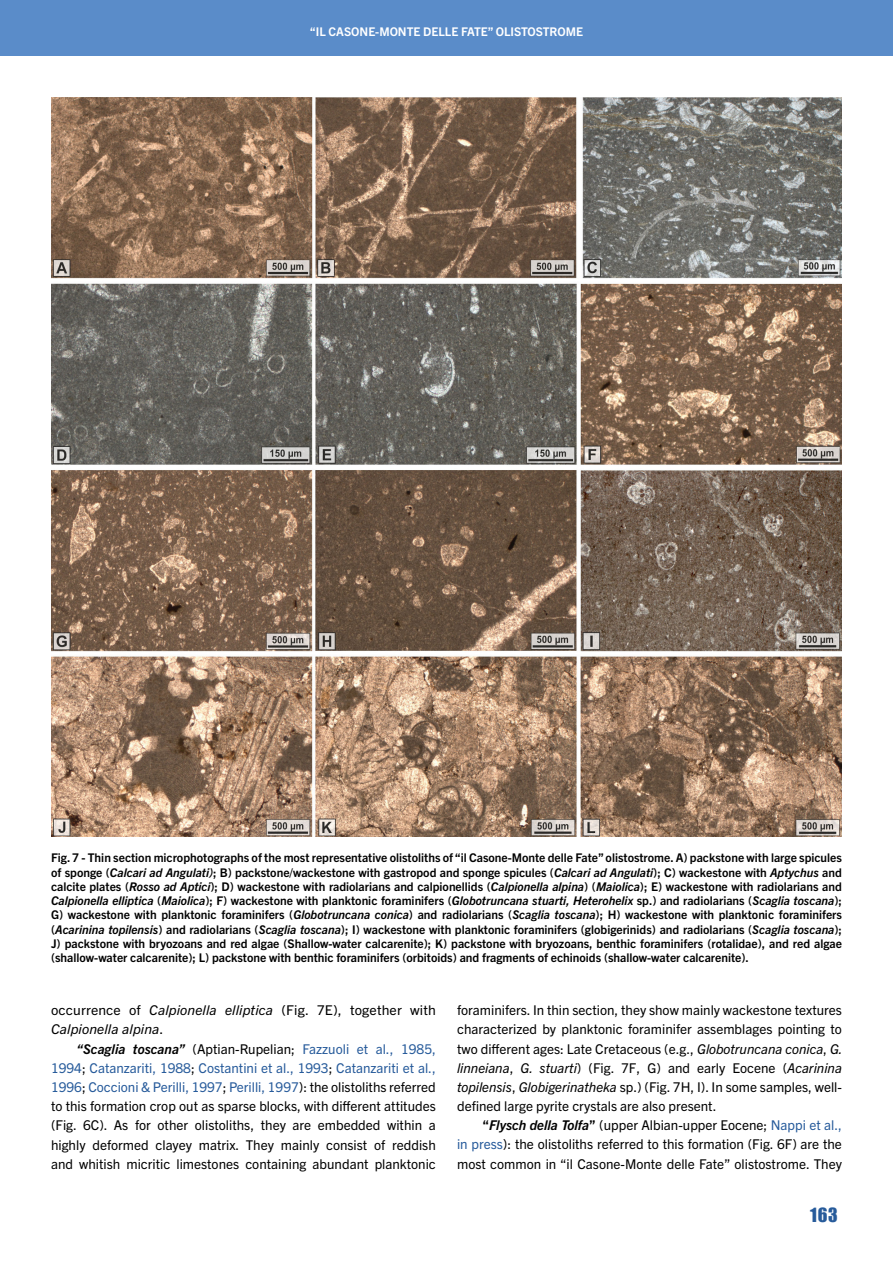
<style>
.page{position:relative;width:893px;height:1263px;background:#fff}
.page>*{position:absolute;margin:0;border:0;box-sizing:border-box;transform-origin:0 0}
.t1{font:18px "Impact";color:#275b9b}
.t2{font:13.5px/19.2px "Trade Gothic Next LT Pro";color:#000;text-align:justify}
.t3{font:italic 13.5px/19.2px "Trade Gothic Next LT Pro";letter-spacing:.01em;color:#000;scale:1.04 1}
.t4{font:700 12px/14.2px "Trade Gothic Next LT Pro";color:#000;text-align:justify}
.t5{font:700 12px "Trade Gothic Next LT Pro";color:#fff}
.s1{font-style:italic}
.s2{font-style:normal}
.s3{font-weight:700;font-style:italic}
.s4{color:#275b9b}
.s5{font-weight:700}
</style>
<div class="page">
<div style="left:0;top:0;width:893px;height:55px;background:#5a8cc9"></div>
<img style="left:51px;top:98px;width:791px;height:738px">
<p class="t5" style="left:310px;top:23px;width:275px">“IL CASONE-MONTE DELLE FATE” OLISTOSTROME</p>
<p class="t4" style="left:51px;top:850px;width:792px">Fig. 7 - Thin section microphotographs of the most representative olistoliths of “il Casone-Monte delle Fate” olistostrome. A) packstone with large spicules of sponge (<span class="s1">Calcari ad Angulati)</span>; B) packstone/wackestone with gastropod and sponge spicules (<span class="s1">Calcari ad Angulati</span>); C) wackestone with <span class="s1">Aptychus</span> and calcite plates (<span class="s1">Rosso ad Aptici</span>); D) wackestone with radiolarians and calpionellids (<span class="s1">Calpionella alpina</span>) (<span class="s1">Maiolica</span>); E) wackestone with radiolarians and <span class="s1">Calpionella elliptica</span> (<span class="s1">Maiolica</span>); F) wackestone with planktonic foraminifers (<span class="s1">Globotruncana stuarti, Heterohelix</span> sp.) and radiolarians (<span class="s1">Scaglia toscana</span>); G) wackestone with planktonic foraminifers (<span class="s1">Globotruncana conica</span>) and radiolarians (<span class="s1">Scaglia toscana</span>); H) wackestone with planktonic foraminifers (<span class="s1">Acarinina topilensis</span>) and radiolarians (<span class="s1">Scaglia toscana</span>); I) wackestone with planktonic foraminifers (globigerinids) and radiolarians (<span class="s1">Scaglia toscana</span>); J) packstone with bryozoans and red algae (Shallow-water calcarenite); K) packstone with bryozoans, benthic foraminifers (rotalidae), and red algae (shallow-water calcarenite); L) packstone with benthic foraminifers (orbitoids) and fragments of echinoids (shallow-water calcarenite).</p>
<p class="t3" style="left:51px;top:1000px;width:372px"><span class="s2">occurrence of</span> Calpionella elliptica <span class="s2">(Fig. 7E), together with<br></span>Calpionella alpina<span class="s2">.</span></p>
<p class="t2" style="left:51px;top:1038px;width:386px;text-indent:26px"><span class="s3">“Scaglia toscana”</span> (Aptian-Rupelian; <span class="s4">Fazzuoli et al., 1985, 1994</span>; <span class="s4">Catanzariti, 1988</span>; <span class="s4">Costantini et al., 1993</span>; <span class="s4">Catanzariti et al., 1996</span>; <span class="s4">Coccioni &amp; Perilli, 1997</span>; <span class="s4">Perilli, 1997</span>): the olistoliths referred to this formation crop out as sparse blocks, with different attitudes (Fig. 6C). As for other olistoliths, they are embedded within a highly deformed clayey matrix. They mainly consist of reddish and whitish micritic limestones containing abundant planktonic</p>
<p class="t2" style="left:457px;top:1000px;width:387px">foraminifers. In thin section, they show mainly wackestone textures characterized by planktonic foraminifer assemblages pointing to two different ages: Late Cretaceous (e.g., <span class="s1">Globotruncana conica</span>, <span class="s1">G. linneiana</span>, <span class="s1">G. stuarti</span>) (Fig. 7F, G) and early Eocene (<span class="s1">Acarinina topilensis</span>, <span class="s1">Globigerinatheka</span> sp.) (Fig. 7H, I). In some samples, well&shy;defined large pyrite crystals are also present.</p>
<p class="t2" style="left:457px;top:1115px;width:386px;text-indent:26px"><span class="s5">“</span><span class="s3">Flysch della Tolfa</span><span class="s5">”</span> (upper Albian-upper Eocene; <span class="s4">Nappi et al., in press</span>): the olistoliths referred to this formation (Fig. 6F) are the most common in “il Casone-Monte delle Fate” olistostrome. They</p>
<h1 class="t1" style="left:810px;top:1201px;width:29px">163</h1>
</div>
